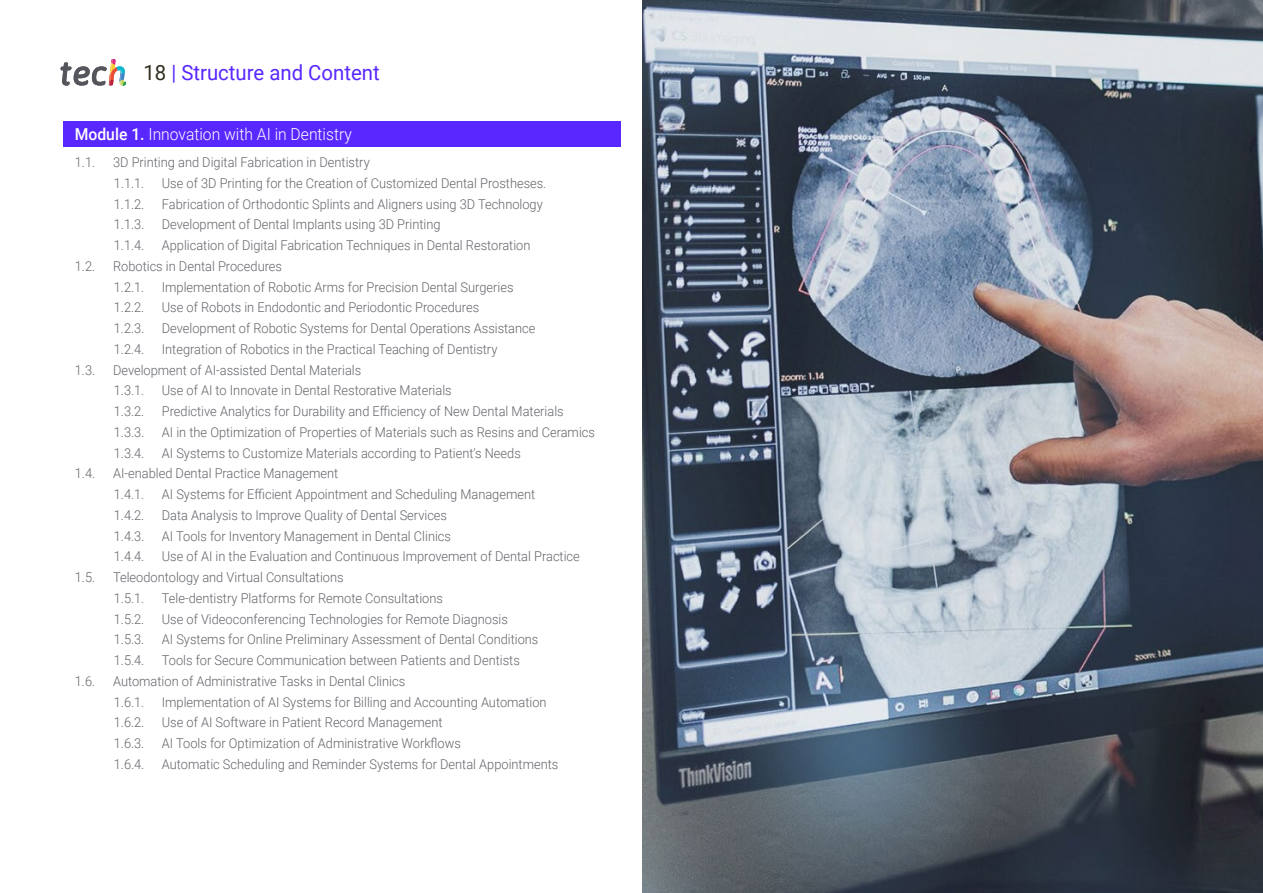
<style>
.page{position:relative;width:1263px;height:893px;background:#fff}
.page>*{position:absolute;margin:0;border:0;box-sizing:border-box;transform-origin:0 0}
.t1{font:21px "Roboto";color:#5927ff}
.t2{font:300 16.5px "Roboto";color:#fff;scale:.95 1}
.t3{font:300 13.5px/20.7px "Roboto";color:#61646a;scale:.95 1}
.s1{color:#312e20}
.s2{font-weight:500}
</style>
<div class="page">
<img style="left:642px;top:0;width:621px;height:893px">
<div style="left:64px;top:121px;width:557px;height:25px;background:#5927ff"></div>
<svg style="left:61px;top:59px;width:65px;height:27px"></svg>
<h1 class="t1" style="left:144px;top:57px;width:238px"><span class="s1">18</span> | Structure and Content</h1>
<p class="t2" style="left:75px;top:123px;width:293px"><span class="s2">Module 1.</span> Innovation with AI in Dentistry</p>
<p class="t3" style="left:75px;top:151px;width:23px">1.1.</p>
<p class="t3" style="left:113px;top:151px;width:272px">3D Printing and Digital Fabrication in Dentistry<br>1.1.1.</p>
<p class="t3" style="left:162px;top:172px;width:406px">Use of 3D Printing for the Creation of Customized Dental Prostheses.</p>
<p class="t3" style="left:114px;top:193px;width:34px">1.1.2.</p>
<p class="t3" style="left:162px;top:193px;width:402px">Fabrication of Orthodontic Splints and Aligners using 3D Technology</p>
<p class="t3" style="left:114px;top:214px;width:34px">1.1.3.</p>
<p class="t3" style="left:162px;top:214px;width:295px">Development of Dental Implants using 3D Printing</p>
<p class="t3" style="left:114px;top:234px;width:34px">1.1.4.</p>
<p class="t3" style="left:162px;top:234px;width:390px">Application of Digital Fabrication Techniques in Dental Restoration</p>
<p class="t3" style="left:75px;top:255px;width:23px">1.2.</p>
<p class="t3" style="left:113px;top:255px;width:179px">Robotics in Dental Procedures<br>1.2.1.</p>
<p class="t3" style="left:162px;top:276px;width:372px">Implementation of Robotic Arms for Precision Dental Surgeries</p>
<p class="t3" style="left:114px;top:297px;width:34px">1.2.2.</p>
<p class="t3" style="left:162px;top:297px;width:336px">Use of Robots in Endodontic and Periodontic Procedures</p>
<p class="t3" style="left:114px;top:317px;width:34px">1.2.3.</p>
<p class="t3" style="left:162px;top:317px;width:395px">Development of Robotic Systems for Dental Operations Assistance</p>
<p class="t3" style="left:114px;top:338px;width:34px">1.2.4.</p>
<p class="t3" style="left:162px;top:338px;width:355px">Integration of Robotics in the Practical Teaching of Dentistry</p>
<p class="t3" style="left:75px;top:359px;width:23px">1.3.</p>
<p class="t3" style="left:113px;top:359px;width:263px">Development of AI-assisted Dental Materials<br>1.3.1.</p>
<p class="t3" style="left:162px;top:380px;width:307px">Use of AI to Innovate in Dental Restorative Materials</p>
<p class="t3" style="left:114px;top:400px;width:34px">1.3.2.</p>
<p class="t3" style="left:162px;top:400px;width:424px">Predictive Analytics for Durability and Efficiency of New Dental Materials</p>
<p class="t3" style="left:114px;top:421px;width:34px">1.3.3.</p>
<p class="t3" style="left:162px;top:421px;width:457px">AI in the Optimization of Properties of Materials such as Resins and Ceramics</p>
<p class="t3" style="left:114px;top:442px;width:34px">1.3.4.</p>
<p class="t3" style="left:162px;top:442px;width:379px">AI Systems to Customize Materials according to Patient's Needs</p>
<p class="t3" style="left:75px;top:463px;width:23px">1.4.</p>
<p class="t3" style="left:113px;top:463px;width:238px">AI-enabled Dental Practice Management<br>1.4.1.</p>
<p class="t3" style="left:162px;top:483px;width:394px">AI Systems for Efficient Appointment and Scheduling Management</p>
<p class="t3" style="left:114px;top:504px;width:34px">1.4.2.</p>
<p class="t3" style="left:162px;top:504px;width:302px">Data Analysis to Improve Quality of Dental Services</p>
<p class="t3" style="left:114px;top:525px;width:34px">1.4.3.</p>
<p class="t3" style="left:162px;top:525px;width:306px">AI Tools for Inventory Management in Dental Clinics</p>
<p class="t3" style="left:114px;top:546px;width:34px">1.4.4.</p>
<p class="t3" style="left:162px;top:546px;width:441px">Use of AI in the Evaluation and Continuous Improvement of Dental Practice</p>
<p class="t3" style="left:75px;top:566px;width:23px">1.5.</p>
<p class="t3" style="left:113px;top:566px;width:244px">Teleodontology and Virtual Consultations<br>1.5.1.</p>
<p class="t3" style="left:162px;top:587px;width:297px">Tele-dentistry Platforms for Remote Consultations</p>
<p class="t3" style="left:114px;top:608px;width:34px">1.5.2.</p>
<p class="t3" style="left:162px;top:608px;width:366px">Use of Videoconferencing Technologies for Remote Diagnosis</p>
<p class="t3" style="left:114px;top:629px;width:34px">1.5.3.</p>
<p class="t3" style="left:162px;top:629px;width:398px">AI Systems for Online Preliminary Assessment of Dental Conditions</p>
<p class="t3" style="left:114px;top:649px;width:34px">1.5.4.</p>
<p class="t3" style="left:162px;top:649px;width:378px">Tools for Secure Communication between Patients and Dentists</p>
<p class="t3" style="left:75px;top:670px;width:23px">1.6.</p>
<p class="t3" style="left:113px;top:670px;width:309px">Automation of Administrative Tasks in Dental Clinics<br>1.6.1.</p>
<p class="t3" style="left:162px;top:691px;width:406px">Implementation of AI Systems for Billing and Accounting Automation</p>
<p class="t3" style="left:114px;top:712px;width:34px">1.6.2.</p>
<p class="t3" style="left:162px;top:712px;width:297px">Use of AI Software in Patient Record Management</p>
<p class="t3" style="left:114px;top:732px;width:34px">1.6.3.</p>
<p class="t3" style="left:162px;top:732px;width:316px">AI Tools for Optimization of Administrative Workflows</p>
<p class="t3" style="left:114px;top:753px;width:34px">1.6.4.</p>
<p class="t3" style="left:162px;top:753px;width:419px">Automatic Scheduling and Reminder Systems for Dental Appointments</p>
</div>
